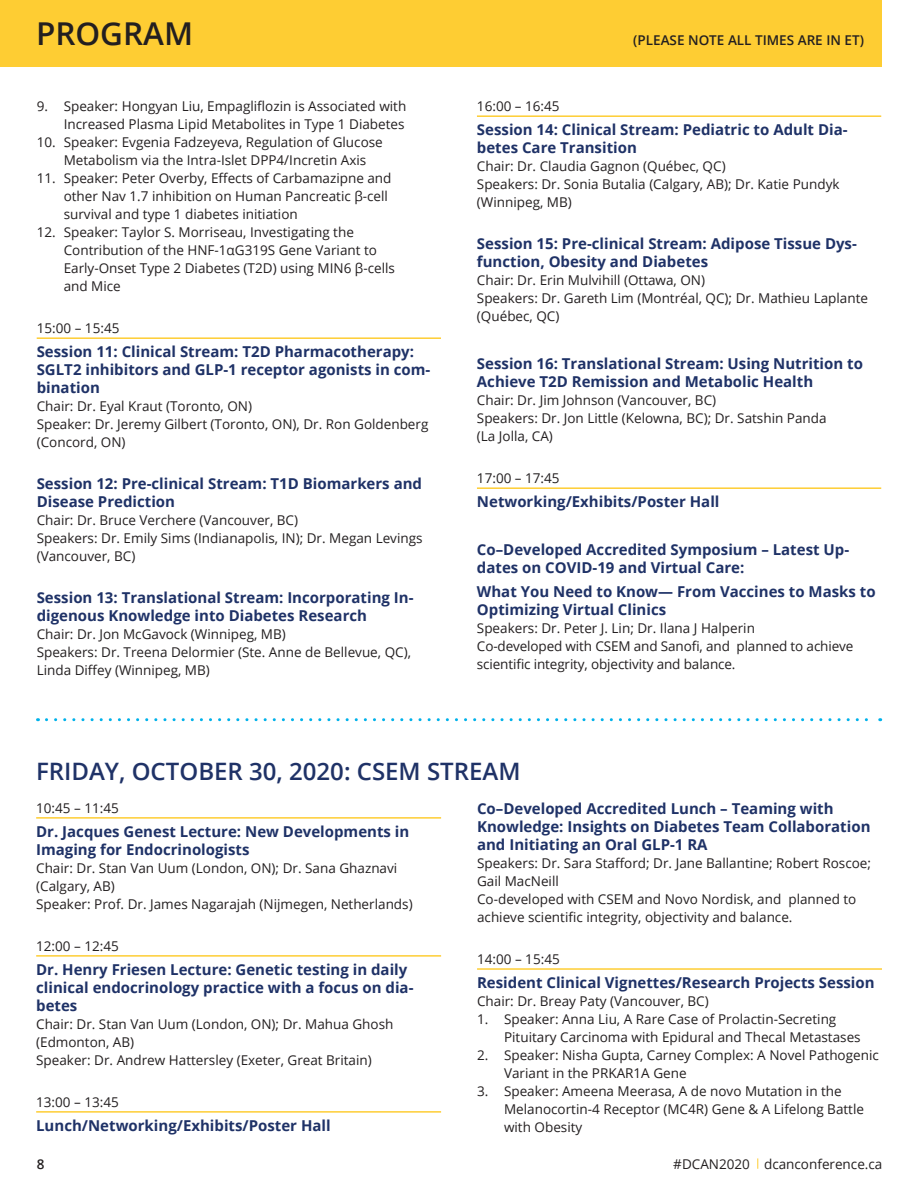
<style>
.page{position:relative;width:918px;height:1188px;background:#fff}
.page>*{position:absolute;margin:0;border:0;box-sizing:border-box;transform-origin:0 0}
.t1{font:600 31.5px "Open Sans";color:#231f20}
.t2{font:600 24px "Open Sans";color:#1f3267}
.Indepth_session_titl{font:700 15px/18px "Open Sans";color:#1f3267}
.Indepth_room_number{font:13.5px/18px "Open Sans";color:#231f20}
.Timing_Lines{font:13.5px "Open Sans";color:#231f20}
.t3{font:600 13.5px "Open Sans";color:#231f20}
</style>
<div class="page">
<div style="left:0;top:0;width:881px;height:67px;background:#fecd33"></div>
<hr style="left:37px;top:337px;width:404px;height:2px;background:#fecd33">
<hr style="left:477px;top:115px;width:404px;height:2px;background:#fecd33">
<hr style="left:477px;top:487px;width:404px;height:2px;background:#fecd33">
<svg style="left:46px;top:718px;width:835px;height:3px"></svg>
<hr style="left:36px;top:817px;width:405px;height:2px;background:#fecd33">
<hr style="left:36px;top:955px;width:405px;height:2px;background:#fecd33">
<hr style="left:36px;top:1111px;width:405px;height:2px;background:#fecd33">
<hr style="left:477px;top:968px;width:405px;height:2px;background:#fecd33">
<p class="t1" style="left:36px;top:12px;width:159px">PROGRAM</p>
<p class="Indepth_room_number" style="left:37px;top:97px;width:371px;text-align:right">9. Speaker: Hongyan Liu, Empagliflozin is Associated with<br>Increased Plasma Lipid Metabolites in Type 1 Diabetes</p>
<p class="Indepth_room_number" style="left:64px;top:133px;width:321px;text-indent:-27px">10. Speaker: Evgenia Fadzeyeva, Regulation of Glucose<br>Metabolism via the Intra-Islet DPP4/Incretin Axis</p>
<p class="Indepth_room_number" style="left:64px;top:169px;width:329px;text-indent:-27px">11. Speaker: Peter Overby, Effects of Carbamazipne and other Nav 1.7 inhibition on Human Pancreatic β-cell survival and type 1 diabetes initiation</p>
<p class="Indepth_room_number" style="left:64px;top:223px;width:333px;text-indent:-27px">12. Speaker: Taylor S. Morriseau, Investigating the Contribution of the HNF-1αG319S Gene Variant to Early-Onset Type 2 Diabetes (T2D) using MIN6 β-cells and Mice</p>
<p class="Timing_Lines" style="left:37px;top:319px;width:84px">15:00 – 15:45</p>
<p class="Indepth_session_titl" style="left:37px;top:342px;width:395px">Session 11: Clinical Stream: T2D Pharmacotherapy:<br>SGLT2 inhibitors and GLP-1 receptor agonists in com&shy;bination</p>
<p class="Indepth_room_number" style="left:37px;top:397px;width:217px">Chair: Dr. Eyal Kraut (Toronto, ON)</p>
<p class="Indepth_room_number" style="left:37px;top:415px;width:393px">Speaker: Dr. Jeremy Gilbert (Toronto, ON), Dr. Ron Goldenberg (Concord, ON)</p>
<p class="Indepth_session_titl" style="left:37px;top:474px;width:387px">Session 12: Pre-clinical Stream: T1D Biomarkers and<br>Disease Prediction</p>
<p class="Indepth_room_number" style="left:37px;top:511px;width:263px">Chair: Dr. Bruce Verchere (Vancouver, BC)</p>
<p class="Indepth_room_number" style="left:37px;top:529px;width:387px">Speakers: Dr. Emily Sims (Indianapolis, IN); Dr. Megan Levings (Vancouver, BC)</p>
<p class="Indepth_session_titl" style="left:37px;top:588px;width:378px">Session 13: Translational Stream: Incorporating In&shy;digenous Knowledge into Diabetes Research</p>
<p class="Indepth_room_number" style="left:37px;top:625px;width:251px">Chair: Dr. Jon McGavock (Winnipeg, MB)</p>
<p class="Indepth_room_number" style="left:37px;top:643px;width:376px">Speakers: Dr. Treena Delormier (Ste. Anne de Bellevue, QC),<br>Linda Diffey (Winnipeg, MB)</p>
<p class="t3" style="left:633px;top:31px;width:232px">(PLEASE NOTE ALL TIMES ARE IN ET)</p>
<p class="Timing_Lines" style="left:477px;top:97px;width:84px">16:00 – 16:45</p>
<p class="Indepth_session_titl" style="left:477px;top:120px;width:372px">Session 14: Clinical Stream: Pediatric to Adult Dia&shy;betes Care Transition</p>
<p class="Indepth_room_number" style="left:477px;top:157px;width:250px">Chair: Dr. Claudia Gagnon (Québec, QC)</p>
<p class="Indepth_room_number" style="left:477px;top:175px;width:364px">Speakers: Dr. Sonia Butalia (Calgary, AB); Dr. Katie Pundyk (Winnipeg, MB)</p>
<p class="Indepth_session_titl" style="left:477px;top:234px;width:381px">Session 15: Pre-clinical Stream: Adipose Tissue Dys&shy;function, Obesity and Diabetes</p>
<p class="Indepth_room_number" style="left:477px;top:271px;width:230px">Chair: Dr. Erin Mulvihill (Ottawa, ON)</p>
<p class="Indepth_room_number" style="left:477px;top:289px;width:393px">Speakers: Dr. Gareth Lim (Montréal, QC); Dr. Mathieu Laplante (Québec, QC)</p>
<p class="Indepth_session_titl" style="left:477px;top:354px;width:388px">Session 16: Translational Stream: Using Nutrition to<br>Achieve T2D Remission and Metabolic Health</p>
<p class="Indepth_room_number" style="left:477px;top:391px;width:241px">Chair: Dr. Jim Johnson (Vancouver, BC)</p>
<p class="Indepth_room_number" style="left:477px;top:409px;width:351px">Speakers: Dr. Jon Little (Kelowna, BC); Dr. Satshin Panda (La Jolla, CA)</p>
<p class="Timing_Lines" style="left:477px;top:469px;width:84px">17:00 – 17:45</p>
<p class="Indepth_session_titl" style="left:477px;top:492px;width:244px">Networking/Exhibits/Poster Hall</p>
<p class="Indepth_session_titl" style="left:477px;top:540px;width:374px">Co–Developed Accredited Symposium – Latest Up&shy;dates on COVID-19 and Virtual Care:</p>
<p class="Indepth_session_titl" style="left:477px;top:582px;width:400px">What You Need to Know— From Vaccines to Masks to<br>Optimizing Virtual Clinics</p>
<p class="Indepth_room_number" style="left:477px;top:619px;width:280px">Speakers: Dr. Peter J. Lin; Dr. Ilana J Halperin</p>
<p class="Indepth_room_number" style="left:477px;top:637px;width:378px">Co-developed with CSEM and Sanofi, and planned to achieve scientific integrity, objectivity and balance.</p>
<p class="t2" style="left:36px;top:755px;width:486px">FRIDAY, OCTOBER 30, 2020: CSEM STREAM</p>
<p class="Timing_Lines" style="left:36px;top:798px;width:84px">10:45 – 11:45</p>
<p class="Indepth_session_titl" style="left:36px;top:822px;width:375px">Dr. Jacques Genest Lecture: New Developments in<br>Imaging for Endocrinologists</p>
<p class="Indepth_room_number" style="left:36px;top:858px;width:363px">Chair: Dr. Stan Van Uum (London, ON); Dr. Sana Ghaznavi (Calgary, AB)</p>
<p class="Indepth_room_number" style="left:36px;top:894px;width:378px">Speaker: Prof. Dr. James Nagarajah (Nijmegen, Netherlands)</p>
<p class="Timing_Lines" style="left:36px;top:936px;width:84px">12:00 – 12:45</p>
<p class="Indepth_session_titl" style="left:36px;top:960px;width:379px">Dr. Henry Friesen Lecture: Genetic testing in daily clinical endocrinology practice with a focus on dia&shy;betes</p>
<p class="Indepth_room_number" style="left:36px;top:1014px;width:359px">Chair: Dr. Stan Van Uum (London, ON); Dr. Mahua Ghosh (Edmonton, AB)</p>
<p class="Indepth_room_number" style="left:36px;top:1050px;width:337px">Speaker: Dr. Andrew Hattersley (Exeter, Great Britain)</p>
<p class="Timing_Lines" style="left:36px;top:1092px;width:84px">13:00 – 13:45</p>
<p class="Indepth_session_titl" style="left:36px;top:1116px;width:296px">Lunch/Networking/Exhibits/Poster Hall</p>
<p class="Indepth_session_titl" style="left:477px;top:799px;width:395px">Co–Developed Accredited Lunch – Teaming with<br>Knowledge: Insights on Diabetes Team Collaboration and Initiating an Oral GLP-1 RA</p>
<p class="Indepth_room_number" style="left:477px;top:854px;width:396px">Speakers: Dr. Sara Stafford; Dr. Jane Ballantine; Robert Roscoe;<br>Gail MacNeill</p>
<p class="Indepth_room_number" style="left:477px;top:890px;width:381px">Co-developed with CSEM and Novo Nordisk, and planned to achieve scientific integrity, objectivity and balance.</p>
<p class="Timing_Lines" style="left:477px;top:950px;width:84px">14:00 – 15:45</p>
<p class="Indepth_session_titl" style="left:477px;top:973px;width:399px">Resident Clinical Vignettes/Research Projects Session</p>
<p class="Indepth_room_number" style="left:477px;top:992px;width:233px">Chair: Dr. Breay Paty (Vancouver, BC)</p>
<p class="Indepth_room_number" style="left:504px;top:1010px;width:358px;text-indent:-27px">1. Speaker: Anna Liu, A Rare Case of Prolactin-Secreting<br>Pituitary Carcinoma with Epidural and Thecal Metastases</p>
<p class="Indepth_room_number" style="left:504px;top:1046px;width:376px;text-indent:-27px">2. Speaker: Nisha Gupta, Carney Complex: A Novel Pathogenic<br>Variant in the PRKAR1A Gene</p>
<p class="Indepth_room_number" style="left:504px;top:1082px;width:361px;text-indent:-27px">3. Speaker: Ameena Meerasa, A de novo Mutation in the<br>Melanocortin-4 Receptor (MC4R) Gene &amp; A Lifelong Battle with Obesity</p>
<p class="t3" style="left:37px;top:1155px;width:9px">8</p>
<p class="Indepth_room_number" style="left:673px;top:1155px;width:211px">#DCAN2020 dcanconference.ca</p>
</div>
